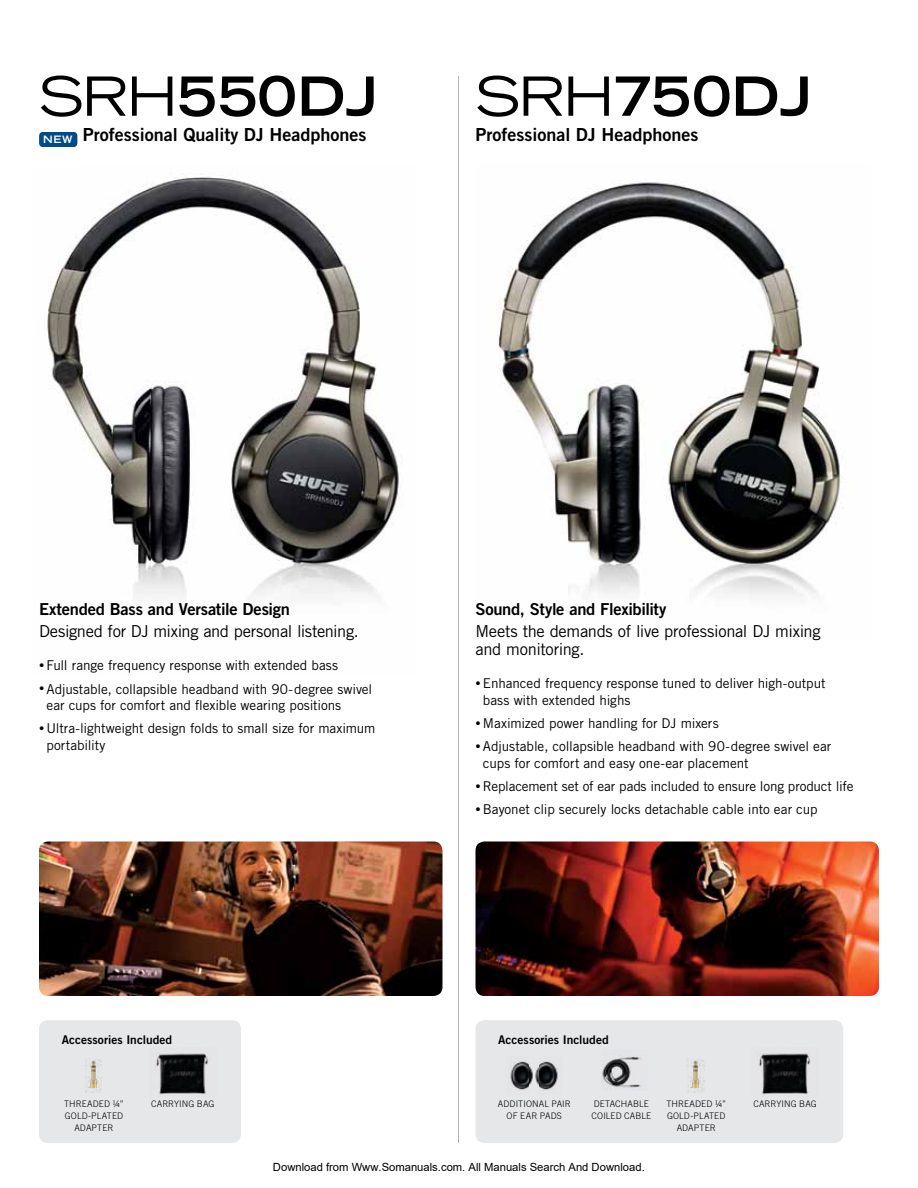
<style>
.page{position:relative;width:918px;height:1188px;background:#fff}
.page>*{position:absolute;margin:0;border:0;box-sizing:border-box;transform-origin:0 0}
.t1{font:700 expanded 54px "Trade Gothic LT Std";letter-spacing:.005em;color:#000}
.t2{font:18px "Trade Gothic LT Std Bd 2";color:#000}
.t3{font:16.5px/18px "Trade Gothic LT Std";letter-spacing:-.02em;color:#000}
.t4{font:16.5px "Trade Gothic LT Std Bd 2";letter-spacing:-.015em;color:#000}
.t5{font:13.5px/16.5px "Trade Gothic LT Std";letter-spacing:-.005em;color:#000}
.t6{font:12px "Trade Gothic LT Std Bd 2";letter-spacing:.005em;color:#000}
.t7{font:11.25px "Arial";color:#000}
.t8{font:700 expanded 10.2px "Trade Gothic LH";color:#fff}
.t9{font:300 9px/12px "Trade Gothic LT Std";letter-spacing:.015em;color:#000;text-align:center}
.s1{font-weight:400}
.s2{font-size:10.5px}
</style>
<div class="page">
<img style="left:39px;top:841px;width:403px;height:155px;border-radius:9px">
<div style="left:39px;top:1020px;width:202px;height:123px;background:#e6e7e8;border-radius:9px"></div>
<img style="left:156px;top:1053px;width:53px;height:42px">
<img style="left:85px;top:1059px;width:17px;height:34px">
<img style="left:498px;top:182px;width:345px;height:414px">
<img style="left:47px;top:177px;width:355px;height:422px">
<div style="left:475px;top:1020px;width:368px;height:123px;background:#e6e7e8;border-radius:9px"></div>
<img style="left:759px;top:1053px;width:52px;height:42px">
<img style="left:601px;top:1056px;width:40px;height:32px">
<img style="left:510px;top:1061px;width:20px;height:29px">
<img style="left:538px;top:1061px;width:20px;height:29px">
<img style="left:530px;top:1066px;width:8px;height:19px">
<img style="left:687px;top:1059px;width:17px;height:34px">
<img style="left:475px;top:841px;width:404px;height:155px;border-radius:9px">
<div style="left:39px;top:132px;width:38px;height:15px;background:#004b88;border-radius:4px"></div>
<hr style="left:459px;top:76px;width:1px;height:1067px;background:#b1b4b6">
<h1 class="t1" style="left:39px;top:61px;width:341px"><span class="s1">SRH</span>550DJ</h1>
<h2 class="t2" style="left:83px;top:124px;width:285px">Professional Quality DJ Headphones</h2>
<p class="t8" style="left:43px;top:133px;width:31px">NEW</p>
<h1 class="t1" style="left:475px;top:61px;width:338px"><span class="s1">SRH</span>750DJ</h1>
<h2 class="t2" style="left:475px;top:124px;width:224px">Professional DJ Headphones</h2>
<p class="t4" style="left:39px;top:599px;width:253px">Extended Bass and Versatile Design</p>
<p class="t3" style="left:39px;top:622px;width:321px">Designed for DJ mixing and personal listening.</p>
<p class="t5" style="left:39px;top:657px;width:301px"><span class="s2">•</span> Full range frequency response with extended bass</p>
<p class="t5" style="left:46px;top:680px;width:327px;text-indent:-8px"><span class="s2">•</span> Adjustable, collapsible headband with 90-degree swivel ear cups for comfort and flexible wearing positions</p>
<p class="t5" style="left:46px;top:720px;width:330px;text-indent:-8px"><span class="s2">•</span> Ultra-lightweight design folds to small size for maximum portability</p>
<p class="t4" style="left:475px;top:599px;width:193px">Sound, Style and Flexibility</p>
<p class="t3" style="left:475px;top:622px;width:347px">Meets the demands of live professional DJ mixing and monitoring.</p>
<p class="t5" style="left:483px;top:675px;width:344px;text-indent:-8px"><span class="s2">•</span> Enhanced frequency response tuned to deliver high-output bass with extended highs</p>
<p class="t5" style="left:475px;top:715px;width:245px"><span class="s2">•</span> Maximized power handling for DJ mixers</p>
<p class="t5" style="left:483px;top:738px;width:350px;text-indent:-8px"><span class="s2">•</span> Adjustable, collapsible headband with 90-degree swivel ear cups for comfort and easy one-ear placement</p>
<p class="t5" style="left:475px;top:778px;width:379px"><span class="s2">•</span> Replacement set of ear pads included to ensure long product life</p>
<p class="t5" style="left:475px;top:801px;width:344px"><span class="s2">•</span> Bayonet clip securely locks detachable cable into ear cup</p>
<p class="t6" style="left:62px;top:1032px;width:112px">Accessories Included</p>
<p class="t6" style="left:498px;top:1032px;width:112px">Accessories Included</p>
<p class="t9" style="left:64px;top:1098px;width:61px">THREADED ¼”</p>
<p class="t9" style="left:151px;top:1098px;width:65px">CARRYING BAG</p>
<p class="t9" style="left:65px;top:1110px;width:60px">GOLD-PLATED<br>ADAPTER</p>
<p class="t9" style="left:498px;top:1098px;width:74px">ADDITIONAL PAIR<br>OF EAR PADS</p>
<p class="t9" style="left:591px;top:1098px;width:61px;text-align:left">DETACHABLE<br>COILED CABLE</p>
<p class="t9" style="left:666px;top:1098px;width:61px">THREADED ¼”</p>
<p class="t9" style="left:753px;top:1098px;width:65px">CARRYING BAG</p>
<p class="t9" style="left:667px;top:1110px;width:60px">GOLD-PLATED<br>ADAPTER</p>
<p class="t7" style="left:273px;top:1160px;width:373px">Download from Www.Somanuals.com. All Manuals Search And Download.</p>
</div>
